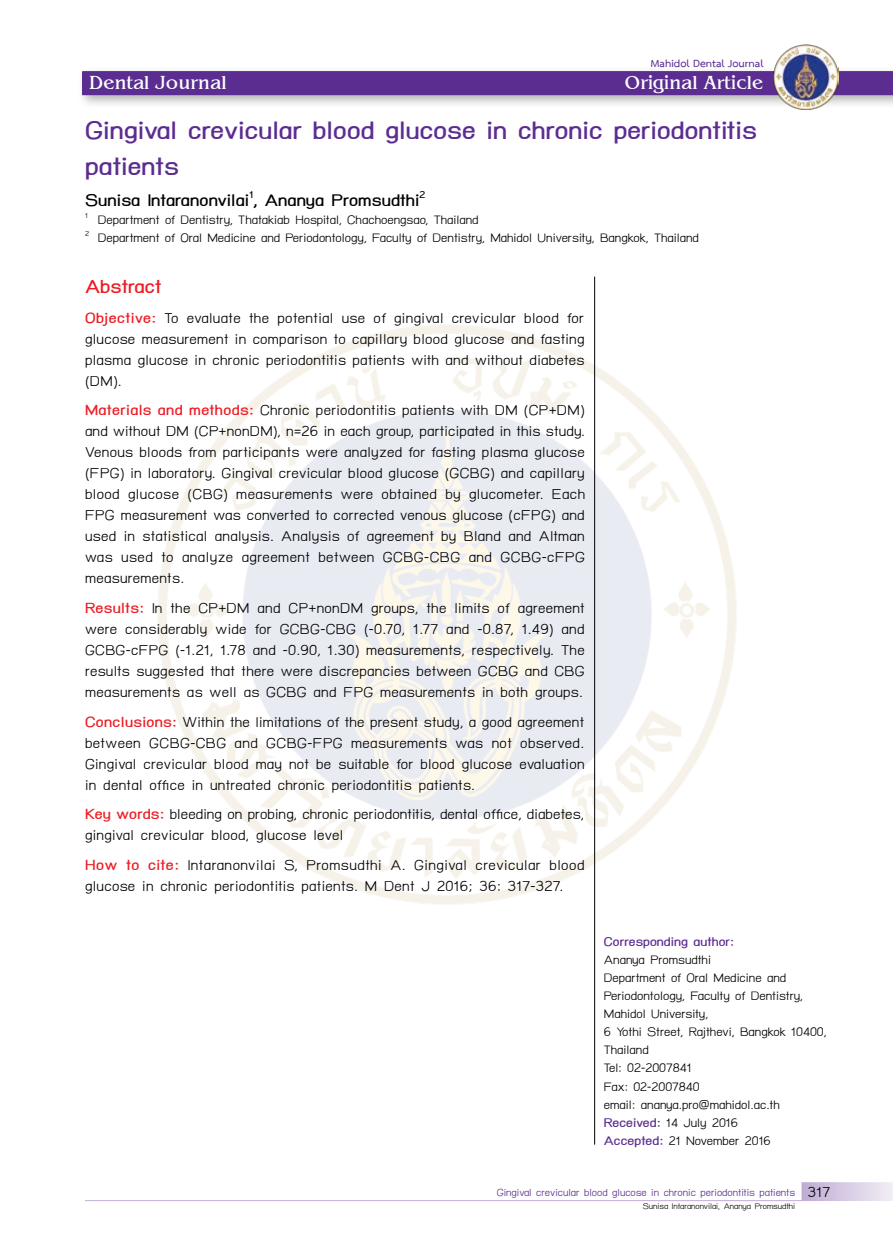
<style>
.page{position:relative;width:893px;height:1251px;background:#fff}
.page>*{position:absolute;margin:0;border:0;box-sizing:border-box;transform-origin:0 0}
.t1{font:700 36px/36px "TH Baijam";color:#5c2d91}
.t2{font:27px "DSE Mai Thai";color:#fff}
.t3{font:700 27px "TH Baijam";color:#ed1c24}
.t4{font:700 24px "TH Baijam";color:#000}
.t5{font:21px/21px "TH Baijam";letter-spacing:.015em;color:#000;text-align:justify}
.t6{font:18px/18px "TH Baijam";color:#000}
.t7{font:700 18px "TH Baijam";color:#5c2d91}
.t8{font:15px "TH Baijam";color:#5c2d91}
.t9{font:700 15px "TH Sarabun PSK";color:#5c2d91}
.t10{font:12px "TH Baijam";color:#000}
.s1{font-weight:700;color:#ed1c24}
.s2{font-weight:700;color:#5c2d91}
.s3{font-size:21px;color:#000}
</style>
<div class="page">
<img style="left:158px;top:321px;width:578px;height:586px">
<svg style="left:801px;top:1182px;width:92px;height:18px;background:#d8cde4"></svg>
<hr style="left:85px;top:1199px;width:716px;height:1px;background:#5c2d91">
<hr style="left:594px;top:276px;width:1px;height:868px;background:#000">
<div style="left:77px;top:66px;width:816px;height:54px;background:#000;opacity:.3"></div>
<div style="left:82px;top:71px;width:811px;height:24px;background:#5c2d91"></div>
<img style="left:773px;top:44px;width:65px;height:65px">
<p class="t9" style="left:651px;top:54px;width:114px">Mahidol Dental Journal</p>
<p class="t2" style="left:89px;top:66px;width:139px">Dental Journal</p>
<p class="t2" style="left:625px;top:66px;width:140px">Original Article</p>
<h1 class="t1" style="left:85px;top:112px;width:673px">Gingival crevicular blood glucose in chronic periodontitis patients</h1>
<p class="t4" style="left:85px;top:186px;width:342px">Sunisa Intaranonvilai<sup>1</sup>, Ananya Promsudthi<sup>2</sup></p>
<p class="t6" style="left:85px;top:210px;width:615px"><sup>1</sup> Department of Dentistry, Thatakiab Hospital, Chachoengsao, Thailand<br><sup>2</sup> Department of Oral Medicine and Periodontology, Faculty of Dentistry, Mahidol University, Bangkok, Thailand</p>
<p class="t3" style="left:85px;top:271px;width:78px">Abstract</p>
<p class="t5" style="left:85px;top:307px;width:501px"><span class="s1">Objective:</span> To evaluate the potential use of gingival crevicular blood for glucose measurement in comparison to capillary blood glucose and fasting plasma glucose in chronic periodontitis patients with and without diabetes (DM).</p>
<p class="t5" style="left:85px;top:399px;width:502px"><span class="s1">Materials and methods:</span> Chronic periodontitis patients with DM (CP+DM) and without DM (CP+nonDM), n=26 in each group, participated in this study.<br>Venous bloods from participants were analyzed for fasting plasma glucose (FPG) in laboratory. Gingival crevicular blood glucose (GCBG) and capillary blood glucose (CBG) measurements were obtained by glucometer. Each FPG measurement was converted to corrected venous glucose (cFPG) and used in statistical analysis. Analysis of agreement by Bland and Altman was used to analyze agreement between GCBG-CBG and GCBG-cFPG measurements.</p>
<p class="t5" style="left:85px;top:597px;width:501px"><span class="s1">Results:</span> In the CP+DM and CP+nonDM groups, the limits of agreement were considerably wide for GCBG-CBG (-0.70, 1.77 and -0.87, 1.49) and GCBG-cFPG (-1.21, 1.78 and -0.90, 1.30) measurements, respectively. The results suggested that there were discrepancies between GCBG and CBG measurements as well as GCBG and FPG measurements in both groups.</p>
<p class="t5" style="left:85px;top:710px;width:501px"><span class="s1">Conclusions:</span> Within the limitations of the present study, a good agreement between GCBG-CBG and GCBG-FPG measurements was not observed.<br>Gingival crevicular blood may not be suitable for blood glucose evaluation in dental office in untreated chronic periodontitis patients.</p>
<p class="t5" style="left:85px;top:803px;width:500px"><span class="s1">Key words:</span> bleeding on probing, chronic periodontitis, dental office, diabetes, gingival crevicular blood, glucose level</p>
<p class="t5" style="left:85px;top:853px;width:501px"><span class="s1">How to cite:</span> Intaranonvilai S, Promsudthi A. Gingival crevicular blood glucose in chronic periodontitis patients. M Dent J 2016; 36: 317-327.</p>
<p class="t7" style="left:604px;top:931px;width:132px">Corresponding author:</p>
<p class="t6" style="left:604px;top:950px;width:224px">Ananya Promsudthi<br>Department of Oral Medicine and<br>Periodontology, Faculty of Dentistry,<br>Mahidol University,<br>6 Yothi Street, Rajthevi, Bangkok 10400,<br>Thailand<br>Tel: 02-2007841<br>Fax: 02-2007840<br>email: ananya.pro@mahidol.ac.th<br><span class="s2">Received:</span> 14 July 2016<br><span class="s2">Accepted:</span> 21 November 2016</p>
<p class="t8" style="left:497px;top:1183px;width:335px">Gingival crevicular blood glucose in chronic periodontitis patients <span class="s3">317</span></p>
<p class="t10" style="left:643px;top:1199px;width:154px">Sunisa Intaranonvilai, Ananya Promsudthi</p>
</div>
